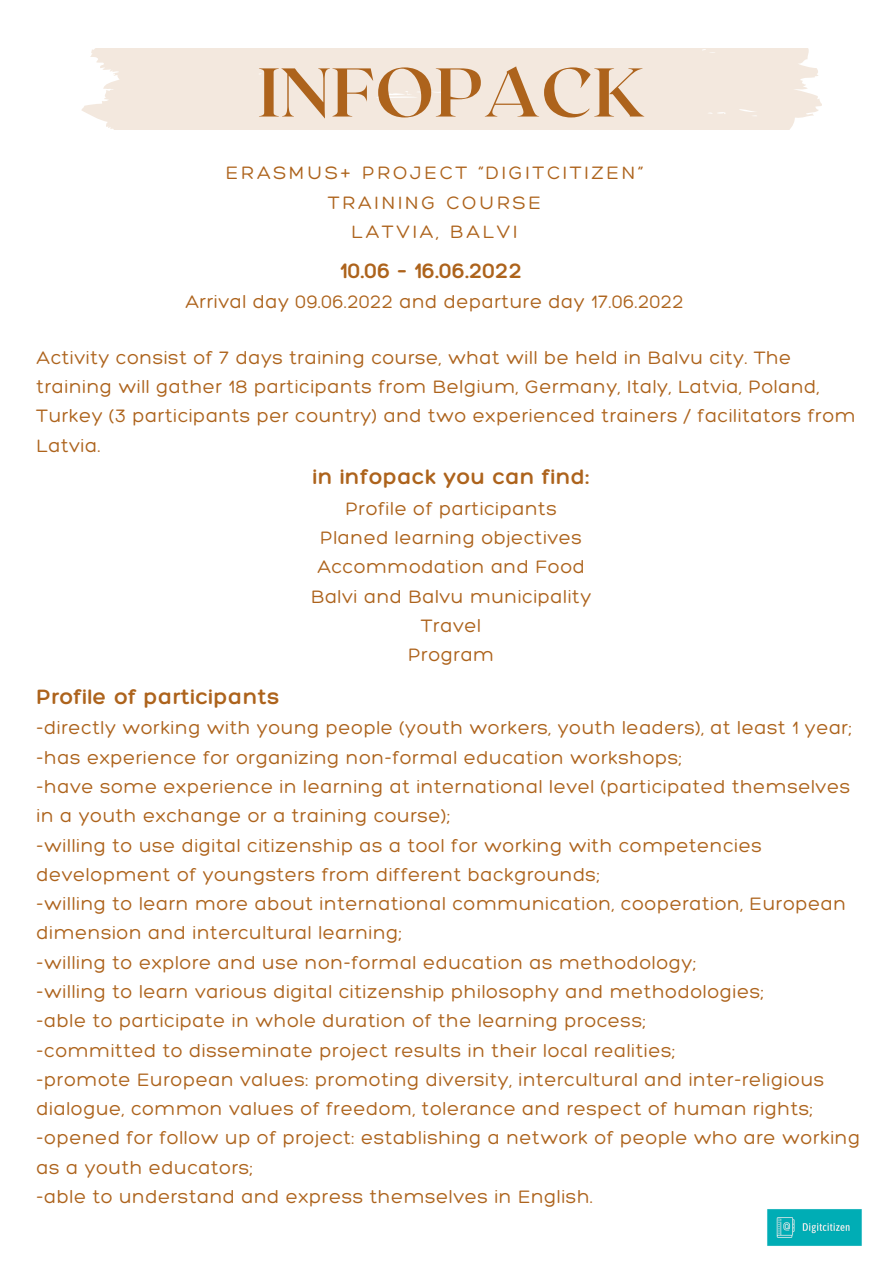
<style>
.page{position:relative;width:894px;height:1264px;background:#fff}
.page>*{position:absolute;margin:0;border:0;box-sizing:border-box;transform-origin:0 0}
.t1{font:700 68.7px "Roxborough CF";letter-spacing:.005em;color:#ad631c}
.t2{font:300 22.5px "Hero";letter-spacing:.03em;color:#ad631c}
.t3{font:300 19.5px/29.2px "Hero";letter-spacing:.03em;color:#ad631c}
.t4{font:300 19.5px "Hero";letter-spacing:.145em;color:#ad631c}
</style>
<div class="page">
<div style="left:81px;top:49px;width:740px;height:81px;background:#f3e8de"></div>
<img style="left:767px;top:1209px;width:95px;height:37px">
<p class="t1" style="left:258px;top:48px;width:388px">INFOPACK</p>
<p class="t4" style="left:226px;top:160px;width:418px">ERASMUS+ PROJECT “DIGITCITIZEN”</p>
<p class="t4" style="left:328px;top:190px;width:214px">TRAINING COURSE</p>
<p class="t4" style="left:351px;top:220px;width:167px">LATVIA, BALVI</p>
<p class="t2" style="left:340px;top:256px;width:183px">10.06 – 16.06.2022</p>
<p class="t3" style="left:185px;top:287px;width:499px">Arrival day 09.06.2022 and departure day 17.06.2022</p>
<p class="t3" style="left:37px;top:342px;width:820px">Activity consist of 7 days training course, what will be held in Balvu city. The training will gather 18 participants from Belgium, Germany, Italy, Latvia, Poland, Turkey (3 participants per country) and two experienced trainers / facilitators from Latvia.</p>
<p class="t2" style="left:313px;top:463px;width:278px">in infopack you can find:</p>
<p class="t3" style="left:345px;top:493px;width:213px">Profile of participants</p>
<p class="t3" style="left:320px;top:522px;width:263px">Planed learning objectives</p>
<p class="t3" style="left:317px;top:552px;width:269px">Accommodation and Food</p>
<p class="t3" style="left:311px;top:581px;width:282px">Balvi and Balvu municipality</p>
<p class="t3" style="left:421px;top:610px;width:61px">Travel</p>
<p class="t3" style="left:408px;top:639px;width:87px">Program</p>
<p class="t2" style="left:37px;top:682px;width:244px">Profile of participants</p>
<p class="t3" style="left:37px;top:713px;width:816px">-directly working with young people (youth workers, youth leaders), at least 1 year;</p>
<p class="t3" style="left:37px;top:742px;width:646px">-has experience for organizing non-formal education workshops;</p>
<p class="t3" style="left:37px;top:771px;width:814px">-have some experience in learning at international level (participated themselves in a youth exchange or a training course);</p>
<p class="t3" style="left:37px;top:830px;width:726px">-willing to use digital citizenship as a tool for working with competencies development of youngsters from different backgrounds;</p>
<p class="t3" style="left:37px;top:888px;width:810px">-willing to learn more about international communication, cooperation, European dimension and intercultural learning;</p>
<p class="t3" style="left:37px;top:947px;width:661px">-willing to explore and use non-formal education as methodology;</p>
<p class="t3" style="left:37px;top:976px;width:728px">-willing to learn various digital citizenship philosophy and methodologies;</p>
<p class="t3" style="left:37px;top:1005px;width:610px">-able to participate in whole duration of the learning process;</p>
<p class="t3" style="left:37px;top:1035px;width:640px">-committed to disseminate project results in their local realities;</p>
<p class="t3" style="left:37px;top:1064px;width:789px">-promote European values: promoting diversity, intercultural and inter-religious dialogue, common values of freedom, tolerance and respect of human rights;</p>
<p class="t3" style="left:37px;top:1122px;width:824px">-opened for follow up of project: establishing a network of people who are working as a youth educators;</p>
<p class="t3" style="left:37px;top:1181px;width:557px">-able to understand and express themselves in English.</p>
</div>
